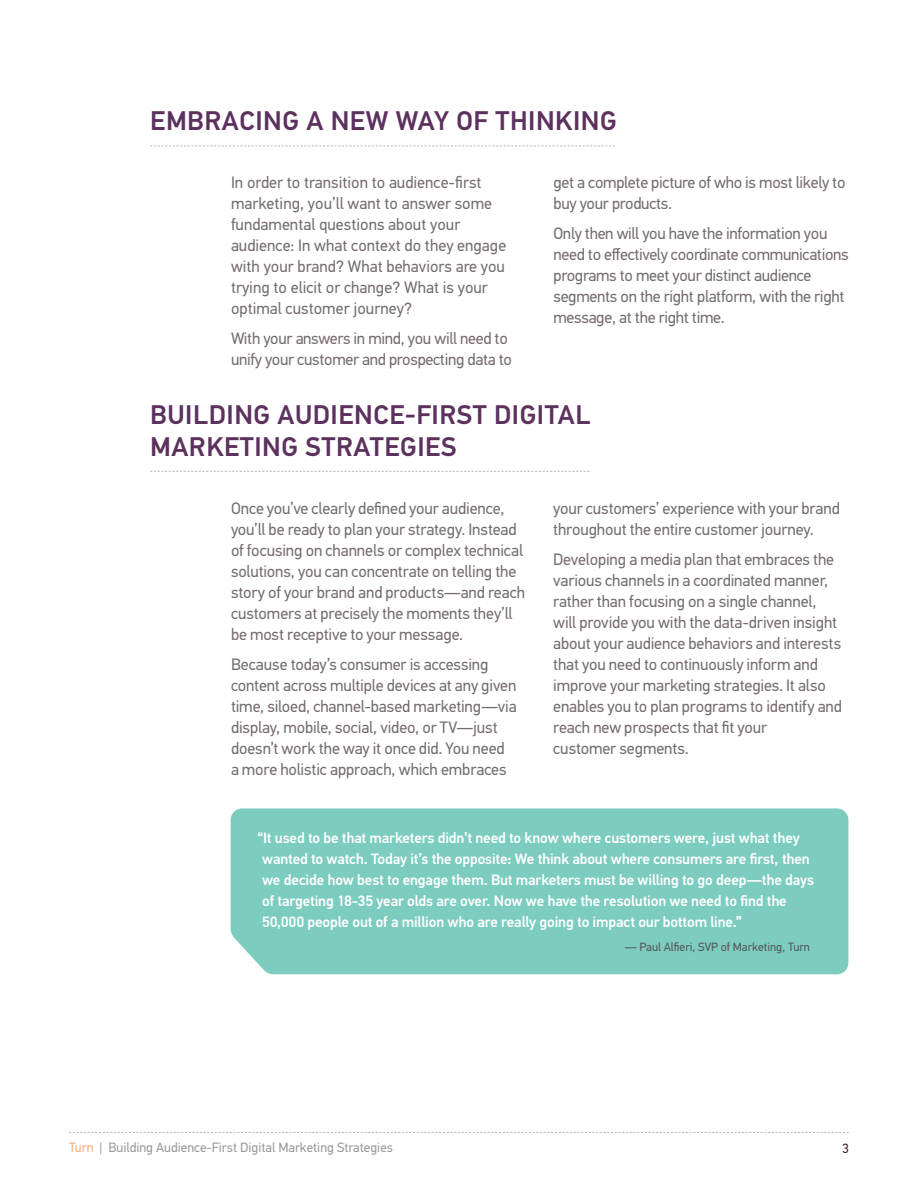
<style>
.page{position:relative;width:918px;height:1188px;background:#fff}
.page>*{position:absolute;margin:0;border:0;box-sizing:border-box;transform-origin:0 0}
.t1{font:500 27px/32.4px "PF Din Text Pro";letter-spacing:.02em;color:#5c315e}
.t2{font:16.5px/21px "PF Din Text Pro";letter-spacing:-.01em;color:#766c6d}
.t3{font:500 15px/21px "PF Din Text Pro";letter-spacing:-.01em;color:#fff}
.t4{font:13.5px "PF Din Text Pro";color:#99999c}
.t5{font:13.5px "PF Din Text Pro";color:#38202a}
.t6{font:12px "PF Din Text Pro";color:#55565a}
.s1{color:#f6ad7a}
</style>
<div class="page">
<svg style="left:69px;top:1132px;width:780px;height:1px"></svg>
<svg style="left:150px;top:146px;width:465px;height:1px"></svg>
<svg style="left:150px;top:471px;width:440px;height:1px"></svg>
<div style="left:231px;top:808px;width:617px;height:166px;background:#7cccbf"></div>
<h1 class="t1" style="left:150px;top:105px;width:468px">EMBRACING A NEW WAY OF THINKING</h1>
<p class="t2" style="left:231px;top:172px;width:277px">In order to transition to audience-first marketing, you’ll want to answer some fundamental questions about your audience: In what context do they engage with your brand? What behaviors are you trying to elicit or change? What is your optimal customer journey?</p>
<p class="t2" style="left:231px;top:328px;width:283px">With your answers in mind, you will need to unify your customer and prospecting data to</p>
<p class="t2" style="left:554px;top:172px;width:294px">get a complete picture of who is most likely to buy your products.</p>
<p class="t2" style="left:554px;top:223px;width:297px">Only then will you have the information you need to effectively coordinate communications programs to meet your distinct audience segments on the right platform, with the right message, at the right time.</p>
<h1 class="t1" style="left:150px;top:399px;width:442px">BUILDING AUDIENCE-FIRST DIGITAL<br>MARKETING STRATEGIES</h1>
<p class="t2" style="left:231px;top:498px;width:296px">Once you’ve clearly defined your audience, you’ll be ready to plan your strategy. Instead of focusing on channels or complex technical solutions, you can concentrate on telling the story of your brand and products—and reach customers at precisely the moments they’ll be most receptive to your message.</p>
<p class="t2" style="left:231px;top:654px;width:287px">Because today’s consumer is accessing content across multiple devices at any given time, siloed, channel-based marketing—via display, mobile, social, video, or TV—just doesn’t work the way it once did. You need a more holistic approach, which embraces</p>
<p class="t2" style="left:553px;top:498px;width:288px">your customers’ experience with your brand throughout the entire customer journey.</p>
<p class="t2" style="left:553px;top:549px;width:290px">Developing a media plan that embraces the various channels in a coordinated manner, rather than focusing on a single channel, will provide you with the data-driven insight about your audience behaviors and interests that you need to continuously inform and improve your marketing strategies. It also enables you to plan programs to identify and reach new prospects that fit your<br>customer segments.</p>
<p class="t3" style="left:262px;top:828px;width:553px;text-indent:-4px">“It used to be that marketers didn’t need to know where customers were, just what they wanted to watch. Today it’s the opposite: We think about where consumers are first, then we decide how best to engage them. But marketers must be willing to go deep—the days of targeting 18-35 year olds are over. Now we have the resolution we need to find the 50,000 people out of a million who are really going to impact our bottom line.”</p>
<p class="t6" style="left:625px;top:940px;width:187px">— Paul Alfieri, SVP of Marketing, Turn</p>
<p class="t4" style="left:69px;top:1140px;width:326px"><span class="s1">Turn</span> | Building Audience-First Digital Marketing Strategies</p>
<p class="t5" style="left:842px;top:1140px;width:8px">3</p>
</div>
